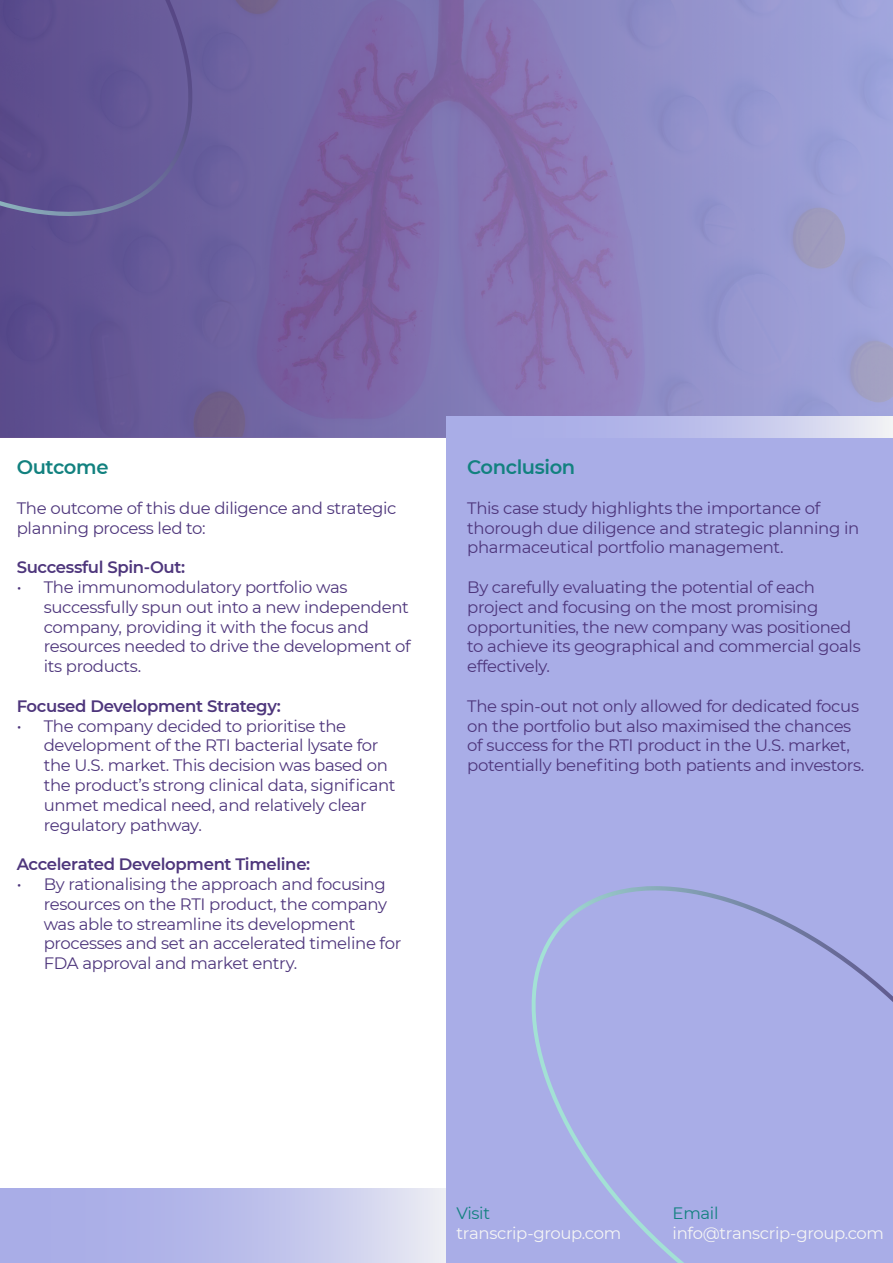
<style>
.page{position:relative;width:893px;height:1263px;background:#fff}
.page>*{position:absolute;margin:0;border:0;box-sizing:border-box;transform-origin:0 0}
.t1{font:600 19.5px "Montserrat";letter-spacing:-.02em;color:#12817f}
.t2{font:16.5px/19.8px "Montserrat";letter-spacing:-.02em;color:#4e367c}
.t3{font:600 16.5px "Montserrat";letter-spacing:-.02em;color:#4e367c}
.t4{font:16.5px "Montserrat";letter-spacing:-.02em;color:#f5f5f5}
.t5{font:16.5px "Montserrat";letter-spacing:-.02em;color:#12817f}
</style>
<div class="page">
<div style="left:0;top:1188px;width:457px;height:75px;background:linear-gradient(to right,#9ca1e5,#e2e3f2)"></div>
<div style="left:446px;top:417px;width:447px;height:846px;background:#a9ade7"></div>
<svg style="left:0;top:0;width:893px;height:438px;background:#8277b3"></svg>
<svg style="left:531px;top:886px;width:362px;height:377px"></svg>
<svg style="left:446px;top:416px;width:447px;height:22px"></svg>
<svg style="left:0;top:0;width:200px;height:223px;background:#625594"></svg>
<p class="t1" style="left:17px;top:453px;width:93px">Outcome</p>
<p class="t2" style="left:17px;top:497px;width:381px">The outcome of this due diligence and strategic planning process led to:</p>
<p class="t3" style="left:17px;top:556px;width:170px">Successful Spin-Out:</p>
<p class="t2" style="left:44px;top:577px;width:368px;text-indent:-27px">• The immunomodulatory portfolio was successfully spun out into a new independent company, providing it with the focus and resources needed to drive the development of its products.</p>
<p class="t3" style="left:17px;top:694px;width:265px">Focused Development Strategy:</p>
<p class="t2" style="left:44px;top:715px;width:353px;text-indent:-27px">• The company decided to prioritise the development of the RTI bacterial lysate for the U.S. market. This decision was based on the product’s strong clinical data, significant unmet medical need, and relatively clear regulatory pathway.</p>
<p class="t3" style="left:17px;top:853px;width:295px">Accelerated Development Timeline:</p>
<p class="t2" style="left:44px;top:874px;width:359px;text-indent:-27px">• By rationalising the approach and focusing resources on the RTI product, the company was able to streamline its development processes and set an accelerated timeline for FDA approval and market entry.</p>
<p class="t1" style="left:467px;top:453px;width:110px">Conclusion</p>
<p class="t2" style="left:467px;top:497px;width:394px">This case study highlights the importance of thorough due diligence and strategic planning in pharmaceutical portfolio management.</p>
<p class="t2" style="left:467px;top:577px;width:395px">By carefully evaluating the potential of each project and focusing on the most promising opportunities, the new company was positioned to achieve its geographical and commercial goals effectively.</p>
<p class="t2" style="left:467px;top:695px;width:398px">The spin-out not only allowed for dedicated focus on the portfolio but also maximised the chances of success for the RTI product in the U.S. market, potentially benefiting both patients and investors.</p>
<p class="t5" style="left:457px;top:1202px;width:35px">Visit</p>
<p class="t5" style="left:673px;top:1202px;width:47px">Email</p>
<p class="t4" style="left:457px;top:1222px;width:166px">transcrip-group.com</p>
<p class="t4" style="left:673px;top:1222px;width:213px">info@transcrip-group.com</p>
</div>
